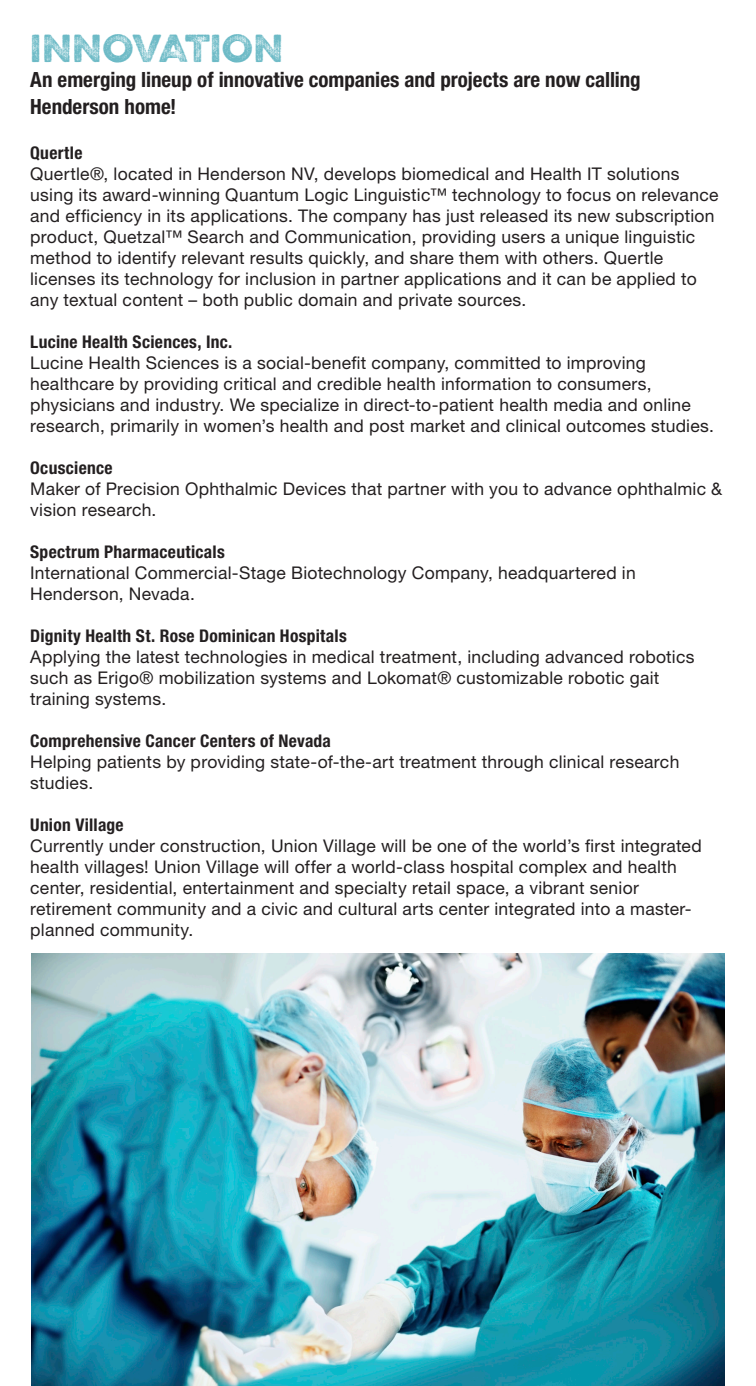
<style>
.page{position:relative;width:756px;height:1386px;background:#fff}
.page>*{position:absolute;margin:0;border:0;box-sizing:border-box;transform-origin:0 0}
.t1{font:300 35px "Eveleth";letter-spacing:.025em;color:#6cbac6}
.t2{font:700 condensed 21px/27.3px "Helvetica Neue LT Std";color:#231f20}
.t3{font:17.5px/21px "Helvetica Neue LT Std";letter-spacing:.015em;color:#231f20}
.t4{font:700 condensed 17.5px "Helvetica Neue LT Std";letter-spacing:.015em;color:#231f20}
</style>
<div class="page">
<img style="left:31px;top:954px;width:693px;height:432px">
<p class="t1" style="left:30px;top:21px;width:254px">INNOVATION</p>
<p class="t2" style="left:30px;top:66px;width:612px">An emerging lineup of innovative companies and projects are now calling<br>Henderson home!</p>
<p class="t4" style="left:30px;top:142px;width:54px">Quertle</p>
<p class="t3" style="left:30px;top:163px;width:690px">Quertle®, located in Henderson NV, develops biomedical and Health IT solutions using its award-winning Quantum Logic Linguistic™ technology to focus on relevance and efficiency in its applications. The company has just released its new subscription product, Quetzal™ Search and Communication, providing users a unique linguistic method to identify relevant results quickly, and share them with others. Quertle licenses its technology for inclusion in partner applications and it can be applied to any textual content – both public domain and private sources.</p>
<p class="t4" style="left:30px;top:331px;width:204px">Lucine Health Sciences, Inc.</p>
<p class="t3" style="left:30px;top:352px;width:685px">Lucine Health Sciences is a social-benefit company, committed to improving healthcare by providing critical and credible health information to consumers, physicians and industry. We specialize in direct-to-patient health media and online research, primarily in women’s health and post market and clinical outcomes studies.</p>
<p class="t4" style="left:30px;top:457px;width:84px">Ocuscience</p>
<p class="t3" style="left:30px;top:478px;width:694px">Maker of Precision Ophthalmic Devices that partner with you to advance ophthalmic &amp; vision research.</p>
<p class="t4" style="left:30px;top:541px;width:196px">Spectrum Pharmaceuticals</p>
<p class="t3" style="left:30px;top:562px;width:607px">International Commercial-Stage Biotechnology Company, headquartered in<br>Henderson, Nevada.</p>
<p class="t4" style="left:30px;top:625px;width:318px">Dignity Health St. Rose Dominican Hospitals</p>
<p class="t3" style="left:30px;top:646px;width:666px">Applying the latest technologies in medical treatment, including advanced robotics such as Erigo® mobilization systems and Lokomat® customizable robotic gait training systems.</p>
<p class="t4" style="left:30px;top:730px;width:302px">Comprehensive Cancer Centers of Nevada</p>
<p class="t3" style="left:30px;top:751px;width:651px">Helping patients by providing state-of-the-art treatment through clinical research studies.</p>
<p class="t4" style="left:30px;top:814px;width:95px">Union Village</p>
<p class="t3" style="left:30px;top:835px;width:673px">Currently under construction, Union Village will be one of the world’s first integrated health villages! Union Village will offer a world-class hospital complex and health center, residential, entertainment and specialty retail space, a vibrant senior retirement community and a civic and cultural arts center integrated into a master&shy;planned community.</p>
</div>
